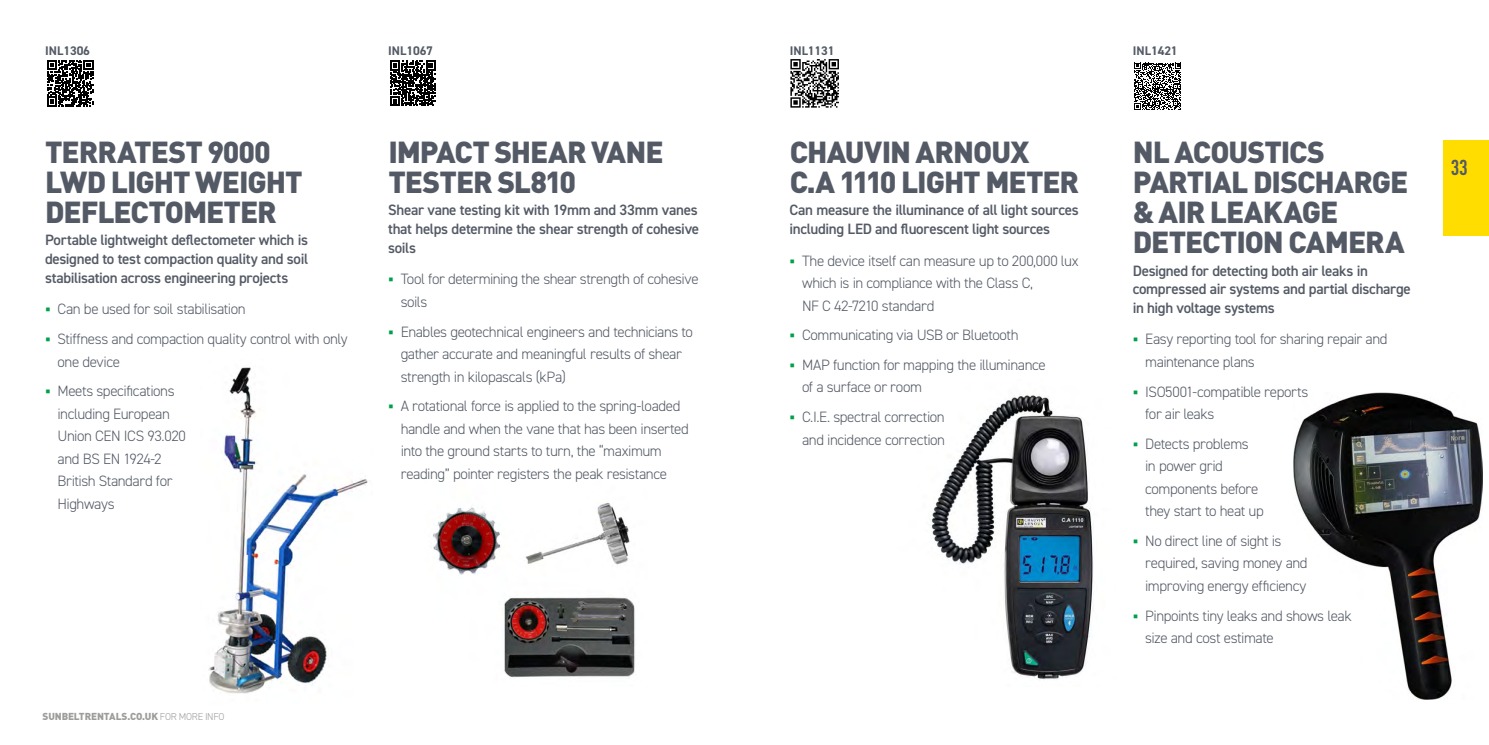
<style>
.page{position:relative;width:1489px;height:745px;background:#fff}
.page>*{position:absolute;margin:0;border:0;box-sizing:border-box;transform-origin:0 0}
.t1{font:900 30px/30px "DINOT";letter-spacing:-.035em;color:#545a65}
.t2{font:700 condensed 21.25px "DINOT";color:#545a65}
.t3{font:300 15px/22.5px "DIN2014";letter-spacing:-.03em;color:#545a65}
.t4{font:600 15px/18.8px "DIN2014";letter-spacing:-.02em;color:#545a65;text-align:justify}
.t5{font:700 12.5px "DIN2014";letter-spacing:-.005em;color:#545a65}
.t6{font:900 10px "DINOT";letter-spacing:-.015em;color:#9d9d9c}
.s1{font-family:"DIN2014";font-weight:300}
</style>
<div class="page">
<img style="left:1293px;top:392px;width:188px;height:307px">
<img style="left:930px;top:394px;width:163px;height:285px">
<img style="left:433px;top:502px;width:202px;height:176px">
<img style="left:208px;top:367px;width:160px;height:327px">
<svg style="left:390px;top:61px;width:45px;height:45px"></svg>
<svg style="left:47px;top:60px;width:46px;height:46px"></svg>
<svg style="left:790px;top:59px;width:48px;height:49px"></svg>
<svg style="left:1134px;top:62px;width:47px;height:48px"></svg>
<div style="left:1443px;top:140px;width:45px;height:96px;background:#fd0"></div>
<p class="t5" style="left:45px;top:42px;width:46px">INL1306</p>
<p class="t5" style="left:388px;top:42px;width:46px">INL1067</p>
<h1 class="t1" style="left:45px;top:136px;width:259px">TERRATEST 9000<br>LWD LIGHT WEIGHT<br>DEFLECTOMETER</h1>
<p class="t4" style="left:45px;top:230px;width:265px">Portable lightweight deflectometer which is designed to test compaction quality and soil stabilisation across engineering projects</p>
<p class="t3" style="left:58px;top:294px;width:291px;line-height:29.6px">Can be used for soil stabilisation<br>Stiffness and compaction quality control with only</p>
<p class="t3" style="left:58px;top:346px;width:118px;line-height:29.6px">one device<br>Meets specifications</p>
<p class="t3" style="left:58px;top:402px;width:130px">including European<br>Union CEN ICS 93.020 and BS EN 1924-2<br>British Standard for<br>Highways</p>
<h1 class="t1" style="left:388px;top:136px;width:277px">IMPACT SHEAR VANE<br>TESTER SL810</h1>
<p class="t4" style="left:388px;top:200px;width:312px">Shear vane testing kit with 19mm and 33mm vanes that helps determine the shear strength of cohesive soils</p>
<p class="t3" style="left:400px;top:268px;width:299px">Tool for determining the shear strength of cohesive soils</p>
<p class="t3" style="left:400px;top:320px;width:294px">Enables geotechnical engineers and technicians to gather accurate and meaningful results of shear strength in kilopascals (kPa)</p>
<p class="t3" style="left:400px;top:394px;width:290px">A rotational force is applied to the spring-loaded handle and when the vane that has been inserted into the ground starts to turn, the “maximum reading” pointer registers the peak resistance</p>
<p class="t6" style="left:43px;top:709px;width:183px">SUNBELTRENTALS.CO.UK <span class="s1">FOR MORE INFO</span></p>
<p class="t5" style="left:789px;top:42px;width:46px">INL1131</p>
<h1 class="t1" style="left:789px;top:136px;width:291px">CHAUVIN ARNOUX<br>C.A 1110 LIGHT METER</h1>
<p class="t4" style="left:789px;top:200px;width:291px">Can measure the illuminance of all light sources including LED and fluorescent light sources</p>
<p class="t3" style="left:802px;top:249px;width:278px">The device itself can measure up to 200,000 lux which is in compliance with the Class C,<br>NF C 42-7210 standard</p>
<p class="t3" style="left:802px;top:320px;width:245px;line-height:29.6px">Communicating via USB or Bluetooth<br>MAP function for mapping the illuminance</p>
<p class="t3" style="left:802px;top:372px;width:144px;line-height:29.6px">of a surface or room<br>C.I.E. spectral correction</p>
<p class="t3" style="left:802px;top:428px;width:145px">and incidence correction</p>
<p class="t5" style="left:1132px;top:42px;width:46px">INL1421</p>
<h1 class="t1" style="left:1132px;top:136px;width:277px">NL ACOUSTICS<br>PARTIAL DISCHARGE &amp; AIR LEAKAGE<br>DETECTION CAMERA</h1>
<p class="t4" style="left:1132px;top:260px;width:280px;text-align:left">Designed for detecting both air leaks in compressed air systems and partial discharge in high voltage systems</p>
<p class="t3" style="left:1145px;top:328px;width:244px">Easy reporting tool for sharing repair and maintenance plans</p>
<p class="t3" style="left:1145px;top:380px;width:165px">ISO5001-compatible reports for air leaks</p>
<p class="t3" style="left:1145px;top:432px;width:120px">Detects problems<br>in power grid components before they start to heat up</p>
<p class="t3" style="left:1145px;top:529px;width:164px">No direct line of sight is required, saving money and improving energy efficiency</p>
<p class="t3" style="left:1145px;top:604px;width:208px">Pinpoints tiny leaks and shows leak size and cost estimate</p>
<h2 class="t2" style="left:1450px;top:152px;width:18px">33</h2>
</div>
